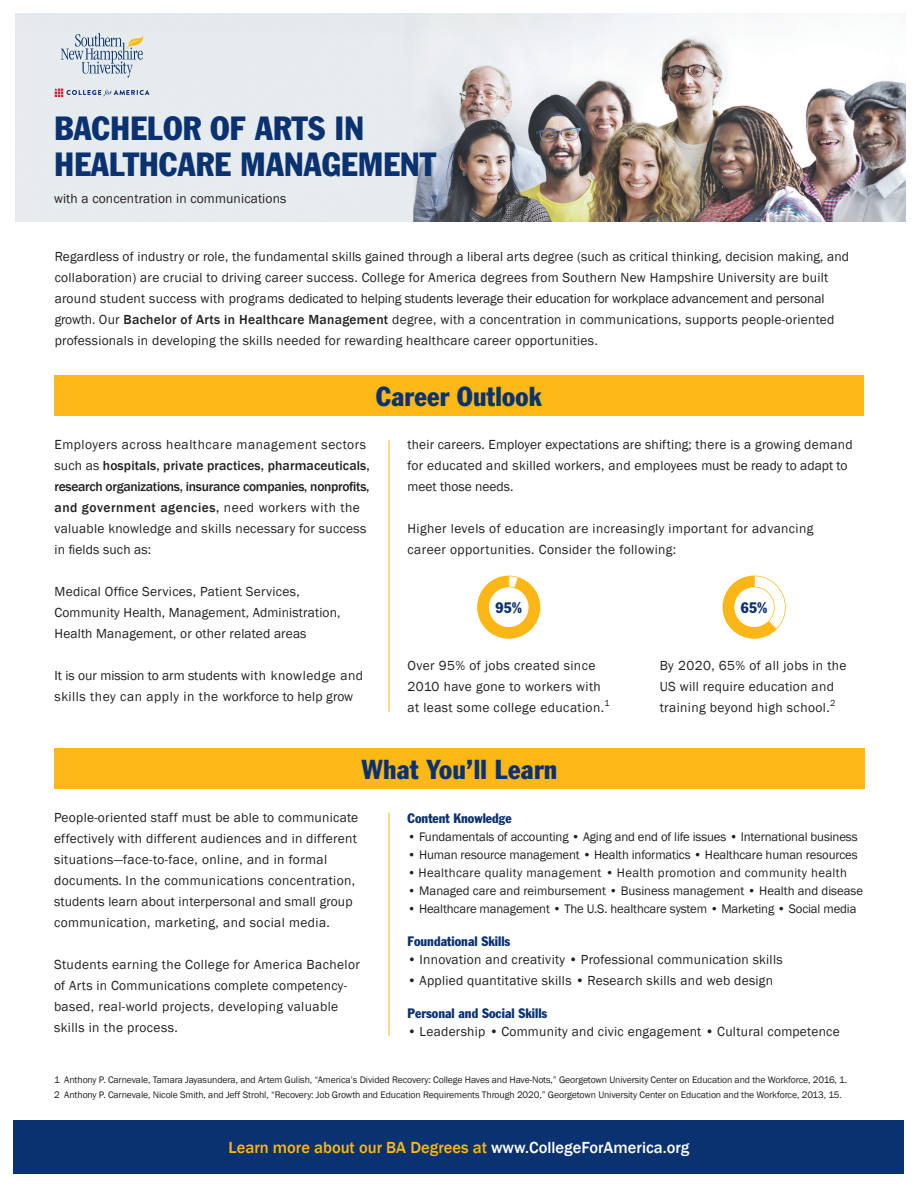
<style>
.page{position:relative;width:918px;height:1188px;background:#fff}
.page>*{position:absolute;margin:0;border:0;box-sizing:border-box;transform-origin:0 0}
.t1{font:condensed 33px/36px "Franklin Gothic";letter-spacing:.01em;color:#0b3270}
.t2{font:condensed 27px "Franklin Gothic";letter-spacing:.01em;color:#0b3270}
.t3{font:500 16.5px "Franklin Gothic";color:#fcb814}
.t4{font:condensed 15px "Franklin Gothic";color:#0b3270}
.t5{font:13.5px/21px "Franklin Gothic";letter-spacing:.02em;color:#231f20}
.t6{font:condensed 13.5px "Franklin Gothic";color:#0b3270}
.t7{font:12.75px "Franklin Gothic";letter-spacing:-.01em;color:#231f20}
.t8{font:12.75px "Franklin Gothic";letter-spacing:.03em;color:#231f20}
.t9{font:9.75px/15px "Franklin Gothic";letter-spacing:-.01em;color:#231f20}
.s1{font-weight:500}
.s2{color:#fff}
</style>
<div class="page">
<img style="left:15px;top:14px;width:891px;height:208px">
<svg style="left:61px;top:33px;width:83px;height:44px"></svg>
<svg style="left:55px;top:88px;width:95px;height:9px"></svg>
<div style="left:14px;top:1120px;width:890px;height:54px;background:#0b3270"></div>
<div style="left:54px;top:375px;width:810px;height:41px;background:#fcb814"></div>
<hr style="left:389px;top:440px;width:1px;height:272px;background:#fcb814">
<svg style="left:723px;top:576px;width:63px;height:63px"></svg>
<svg style="left:477px;top:576px;width:63px;height:63px"></svg>
<div style="left:54px;top:748px;width:811px;height:41px;background:#fcb814"></div>
<hr style="left:389px;top:813px;width:1px;height:223px;background:#fcb814">
<h1 class="t1" style="left:55px;top:110px;width:383px">BACHELOR OF ARTS IN<br>HEALTHCARE MANAGEMENT</h1>
<p class="t5" style="left:54px;top:188px;width:234px">with a concentration in communications</p>
<p class="t5" style="left:55px;top:247px;width:796px">Regardless of industry or role, the fundamental skills gained through a liberal arts degree (such as critical thinking, decision making, and collaboration) are crucial to driving career success. College for America degrees from Southern New Hampshire University are built around student success with programs dedicated to helping students leverage their education for workplace advancement and personal growth. Our <span class="s1">Bachelor of Arts in Healthcare Management</span> degree, with a concentration in communications, supports people-oriented professionals in developing the skills needed for rewarding healthcare career opportunities.</p>
<h2 class="t2" style="left:376px;top:380px;width:167px">Career Outlook</h2>
<p class="t5" style="left:408px;top:435px;width:447px">their careers. Employer expectations are shifting; there is a growing demand for educated and skilled workers, and employees must be ready to adapt to meet those needs.</p>
<p class="t5" style="left:408px;top:519px;width:407px">Higher levels of education are increasingly important for advancing career opportunities. Consider the following:</p>
<p class="t5" style="left:55px;top:435px;width:317px">Employers across healthcare management sectors such as <span class="s1">hospitals, private practices, pharmaceuticals, research organizations, insurance companies, nonprofits, and government agencies,</span> need workers with the valuable knowledge and skills necessary for success in fields such as:</p>
<p class="t5" style="left:55px;top:582px;width:288px">Medical Office Services, Patient Services,<br>Community Health, Management, Administration,<br>Health Management, or other related areas</p>
<p class="t5" style="left:55px;top:666px;width:310px">It is our mission to arm students with knowledge and skills they can apply in the workforce to help grow</p>
<p class="t4" style="left:495px;top:598px;width:28px">95%</p>
<p class="t4" style="left:741px;top:599px;width:28px">65%</p>
<p class="t5" style="left:408px;top:655px;width:204px">Over 95% of jobs created since<br>2010 have gone to workers with at least some college education.<sup>1</sup></p>
<p class="t5" style="left:660px;top:655px;width:188px">By 2020, 65% of all jobs in the<br>US will require education and training beyond high school.<sup>2</sup></p>
<h2 class="t2" style="left:361px;top:753px;width:197px">What You’ll Learn</h2>
<p class="t5" style="left:54px;top:807px;width:306px">People-oriented staff must be able to communicate effectively with different audiences and in different situations—face-to-face, online, and in formal documents. In the communications concentration, students learn about interpersonal and small group communication, marketing, and social media.</p>
<p class="t5" style="left:54px;top:954px;width:307px">Students earning the College for America Bachelor of Arts in Communications complete competency&shy;based, real-world projects, developing valuable skills in the process.</p>
<p class="t6" style="left:408px;top:810px;width:106px">Content Knowledge</p>
<p class="t7" style="left:408px;top:829px;width:452px">• Fundamentals of accounting • Aging and end of life issues • International business</p>
<p class="t7" style="left:408px;top:847px;width:452px">• Human resource management • Health informatics • Healthcare human resources</p>
<p class="t8" style="left:408px;top:865px;width:441px">• Healthcare quality management • Health promotion and community health</p>
<p class="t7" style="left:408px;top:883px;width:457px">• Managed care and reimbursement • Business management • Health and disease</p>
<p class="t7" style="left:408px;top:901px;width:450px">• Healthcare management • The U.S. healthcare system • Marketing • Social media</p>
<p class="t6" style="left:408px;top:933px;width:104px">Foundational Skills</p>
<p class="t5" style="left:408px;top:949px;width:377px">• Innovation and creativity • Professional communication skills</p>
<p class="t5" style="left:408px;top:970px;width:367px">• Applied quantitative skills • Research skills and web design</p>
<p class="t6" style="left:408px;top:1005px;width:141px">Personal and Social Skills</p>
<p class="t5" style="left:408px;top:1021px;width:434px">• Leadership • Community and civic engagement • Cultural competence</p>
<p class="t9" style="left:54px;top:1072px;width:795px">1 Anthony P. Carnevale, Tamara Jayasundera, and Artem Gulish, “America’s Divided Recovery: College Haves and Have-Nots,” Georgetown University Center on Education and the Workforce, 2016, 1.<br>2 Anthony P. Carnevale, Nicole Smith, and Jeff Strohl, “Recovery: Job Growth and Education Requirements Through 2020,” Georgetown University Center on Education and the Workforce, 2013, 15.</p>
<p class="t3" style="left:229px;top:1137px;width:462px">Learn more about our BA Degrees at <span class="s2">www.CollegeForAmerica.org</span></p>
</div>
